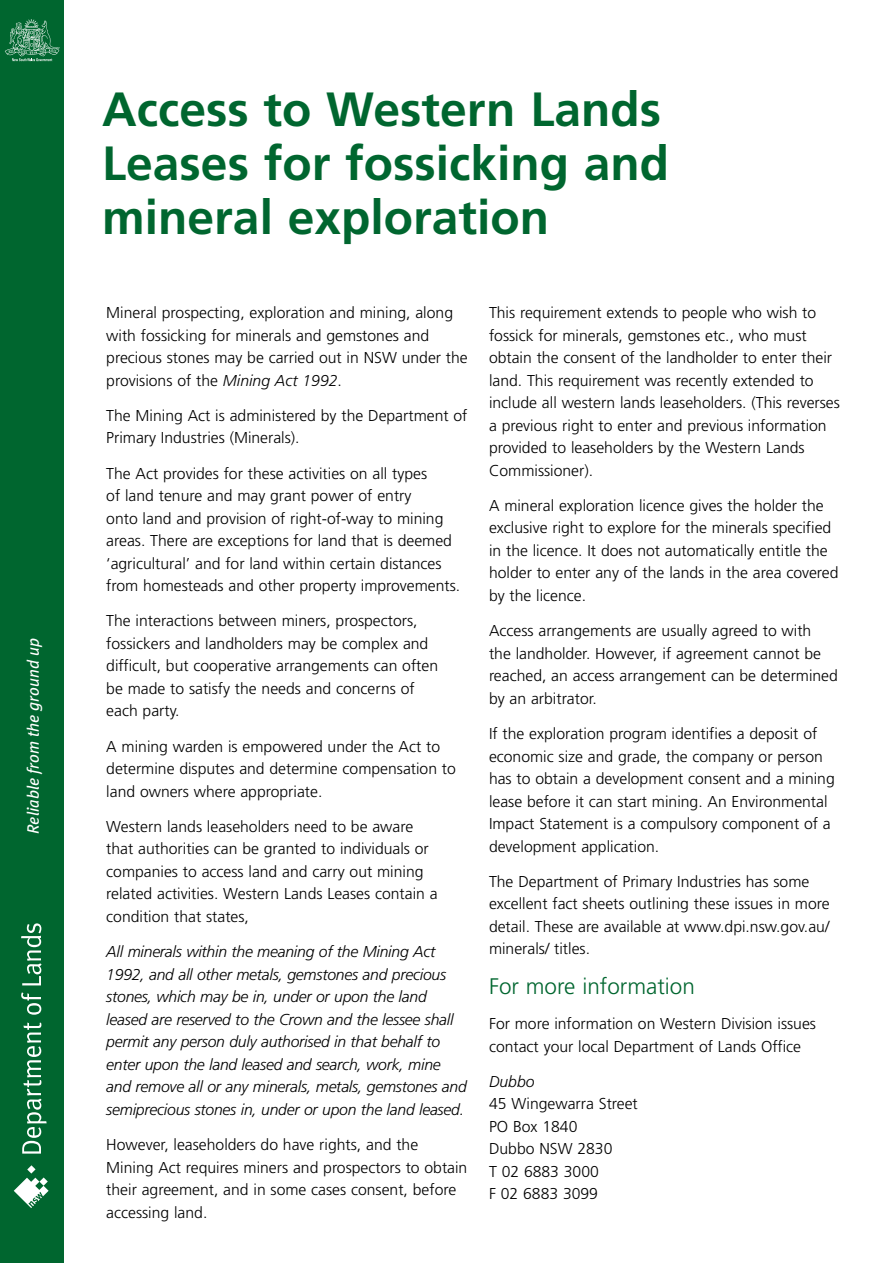
<style>
.page{position:relative;width:893px;height:1263px;background:#fff}
.page>*{position:absolute;margin:0;border:0;box-sizing:border-box;transform-origin:0 0}
.t1{font:700 48px/54px "Frutiger";color:#00662f}
.t2{font:300 22.5px "Frutiger";color:#00662f}
.t3{font:italic 16.5px "Meta Plus";color:#fff}
.t4{font:300 15.75px/22.5px "Frutiger";color:#000}
.t5{font:italic 300 15.75px/22.5px "Frutiger";letter-spacing:-.015em;color:#000}
.s1{font-style:italic}
</style>
<div class="page">
<div style="left:0;top:0;width:64px;height:1263px;background:#00662f"></div>
<svg style="left:22px;top:1022px;width:25px;height:131px"></svg>
<svg style="left:21px;top:992px;width:20px;height:23px"></svg>
<svg style="left:21px;top:923px;width:20px;height:62px"></svg>
<svg style="left:14px;top:1165px;width:35px;height:43px"></svg>
<svg style="left:5px;top:19px;width:55px;height:42px"></svg>
<p class="t3" style="left:23px;top:834px;width:197px;rotate:-90deg">Reliable from the ground up</p>
<h1 class="t1" style="left:102px;top:82px;width:568px">Access to Western Lands<br>Leases for fossicking and mineral exploration</h1>
<p class="t4" style="left:106px;top:301px;width:363px">Mineral prospecting, exploration and mining, along with fossicking for minerals and gemstones and precious stones may be carried out in NSW under the provisions of the <span class="s1">Mining Act 1992</span>.</p>
<p class="t4" style="left:106px;top:404px;width:363px">The Mining Act is administered by the Department of<br>Primary Industries (Minerals).</p>
<p class="t4" style="left:106px;top:462px;width:356px">The Act provides for these activities on all types<br>of land tenure and may grant power of entry<br>onto land and provision of right-of-way to mining areas. There are exceptions for land that is deemed ‘agricultural’ and for land within certain distances from homesteads and other property improvements.</p>
<p class="t4" style="left:106px;top:610px;width:333px">The interactions between miners, prospectors, fossickers and landholders may be complex and difficult, but cooperative arrangements can often be made to satisfy the needs and concerns of each party.</p>
<p class="t4" style="left:106px;top:735px;width:351px">A mining warden is empowered under the Act to determine disputes and determine compensation to land owners where appropriate.</p>
<p class="t4" style="left:106px;top:815px;width:333px">Western lands leaseholders need to be aware that authorities can be granted to individuals or companies to access land and carry out mining related activities. Western Lands Leases contain a condition that states,</p>
<p class="t5" style="left:106px;top:941px;width:362px">All minerals within the meaning of the Mining Act 1992, and all other metals, gemstones and precious stones, which may be in, under or upon the land leased are reserved to the Crown and the lessee shall permit any person duly authorised in that behalf to enter upon the land leased and search, work, mine and remove all or any minerals, metals, gemstones and semiprecious stones in, under or upon the land leased.</p>
<p class="t4" style="left:106px;top:1133px;width:363px">However, leaseholders do have rights, and the Mining Act requires miners and prospectors to obtain their agreement, and in some cases consent, before accessing land.</p>
<p class="t4" style="left:489px;top:302px;width:352px">This requirement extends to people who wish to fossick for minerals, gemstones etc., who must obtain the consent of the landholder to enter their land. This requirement was recently extended to include all western lands leaseholders. (This reverses a previous right to enter and previous information provided to leaseholders by the Western Lands Commissioner).</p>
<p class="t4" style="left:489px;top:494px;width:351px">A mineral exploration licence gives the holder the exclusive right to explore for the minerals specified in the licence. It does not automatically entitle the holder to enter any of the lands in the area covered by the licence.</p>
<p class="t4" style="left:489px;top:620px;width:350px">Access arrangements are usually agreed to with<br>the landholder. However, if agreement cannot be reached, an access arrangement can be determined by an arbitrator.</p>
<p class="t4" style="left:489px;top:722px;width:347px">If the exploration program identifies a deposit of economic size and grade, the company or person has to obtain a development consent and a mining lease before it can start mining. An Environmental Impact Statement is a compulsory component of a development application.</p>
<p class="t4" style="left:489px;top:870px;width:342px">The Department of Primary Industries has some excellent fact sheets outlining these issues in more detail. These are available at www.dpi.nsw.gov.au/ minerals/ titles.</p>
<h2 class="t2" style="left:489px;top:973px;width:207px">For more information</h2>
<p class="t4" style="left:489px;top:1013px;width:329px">For more information on Western Division issues contact your local Department of Lands Office</p>
<p class="t5" style="left:489px;top:1070px;width:47px">Dubbo</p>
<p class="t4" style="left:489px;top:1093px;width:150px">45 Wingewarra Street<br>PO Box 1840<br>Dubbo NSW 2830<br>T 02 6883 3000<br>F 02 6883 3099</p>
</div>
